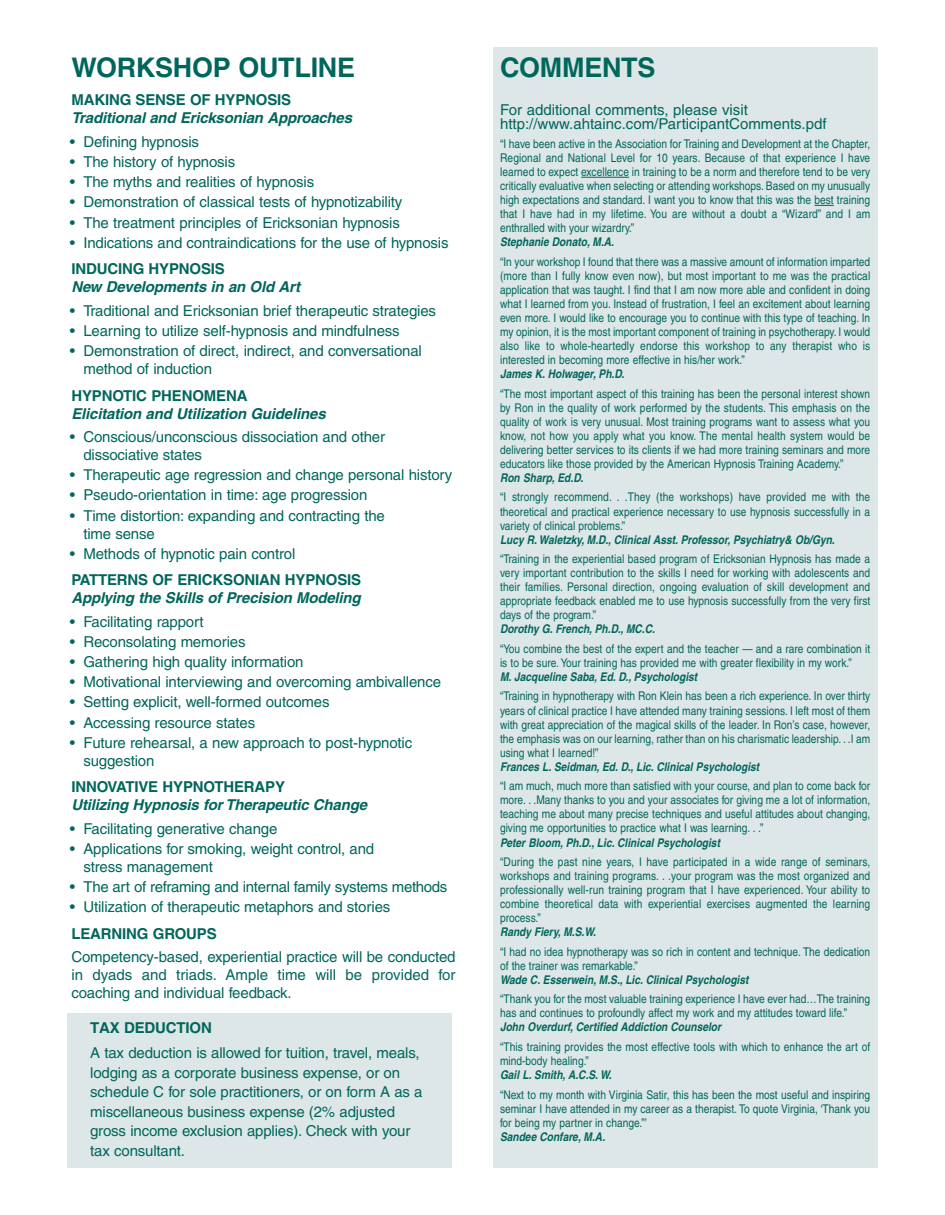
<style>
.page{position:relative;width:945px;height:1215px;background:#fff}
.page>*{position:absolute;margin:0;border:0;box-sizing:border-box;transform-origin:0 0}
.t1{font:700 27px "Helvetica";letter-spacing:-.01em;color:#00665c}
.t2{font:15px/18px "Helvetica";letter-spacing:-.01em;color:#00665c}
.t3{font:italic 700 15px "Helvetica";letter-spacing:-.01em;color:#00665c}
.t4{font:700 15px "Helvetica";letter-spacing:-.01em;color:#00665c}
.t5{font:12px/14.1px "Helvetica";color:#00665c;text-align:justify;scale:.85 1}
.t6{font:italic 700 12px "Helvetica";color:#00665c;scale:.85 1}
</style>
<div class="page">
<div style="left:493px;top:47px;width:385px;height:1121px;background:#dde7e7"></div>
<div style="left:68px;top:1013px;width:384px;height:154px;background:#dde7e7"></div>
<hr style="left:581px;top:177px;width:48px;height:1px;background:#00665c">
<svg style="left:815px;top:205px;width:19px;height:1px"></svg>
<h1 class="t1" style="left:71px;top:58px;width:285px">WORKSHOP OUTLINE</h1>
<p class="t4" style="left:71px;top:95px;width:221px">MAKING SENSE OF HYPNOSIS</p>
<p class="t3" style="left:71px;top:113px;width:282px">Traditional and Ericksonian Approaches</p>
<p class="t2" style="left:70px;top:134px;width:131px">• Defining hypnosis</p>
<p class="t2" style="left:70px;top:154px;width:167px">• The history of hypnosis</p>
<p class="t2" style="left:70px;top:174px;width:246px">• The myths and realities of hypnosis</p>
<p class="t2" style="left:70px;top:195px;width:334px">• Demonstration of classical tests of hypnotizability</p>
<p class="t2" style="left:70px;top:215px;width:332px">• The treatment principles of Ericksonian hypnosis</p>
<p class="t2" style="left:70px;top:235px;width:380px">• Indications and contraindications for the use of hypnosis</p>
<p class="t4" style="left:71px;top:264px;width:155px">INDUCING HYPNOSIS</p>
<p class="t3" style="left:71px;top:282px;width:230px">New Developments in an Old Art</p>
<p class="t2" style="left:70px;top:303px;width:368px">• Traditional and Ericksonian brief therapeutic strategies</p>
<p class="t2" style="left:70px;top:323px;width:331px">• Learning to utilize self-hypnosis and mindfulness</p>
<p class="t2" style="left:83px;top:343px;width:340px;text-indent:-13px">• Demonstration of direct, indirect, and conversational method of induction</p>
<p class="t4" style="left:71px;top:390px;width:178px">HYPNOTIC PHENOMENA</p>
<p class="t3" style="left:71px;top:408px;width:256px">Elicitation and Utilization Guidelines</p>
<p class="t2" style="left:83px;top:429px;width:303px;text-indent:-13px">• Conscious/unconscious dissociation and other dissociative states</p>
<p class="t2" style="left:70px;top:467px;width:384px">• Therapeutic age regression and change personal history</p>
<p class="t2" style="left:70px;top:488px;width:299px">• Pseudo-orientation in time: age progression</p>
<p class="t2" style="left:83px;top:508px;width:303px;text-indent:-13px">• Time distortion: expanding and contracting the time sense</p>
<p class="t2" style="left:70px;top:546px;width:227px">• Methods of hypnotic pain control</p>
<p class="t4" style="left:71px;top:575px;width:291px">PATTERNS OF ERICKSONIAN HYPNOSIS</p>
<p class="t3" style="left:71px;top:593px;width:291px">Applying the Skills of Precision Modeling</p>
<p class="t2" style="left:70px;top:614px;width:135px">• Facilitating rapport</p>
<p class="t2" style="left:70px;top:634px;width:177px">• Reconsolating memories</p>
<p class="t2" style="left:70px;top:654px;width:235px">• Gathering high quality information</p>
<p class="t2" style="left:70px;top:674px;width:373px">• Motivational interviewing and overcoming ambivallence</p>
<p class="t2" style="left:70px;top:695px;width:261px">• Setting explicit, well-formed outcomes</p>
<p class="t2" style="left:70px;top:715px;width:187px">• Accessing resource states</p>
<p class="t2" style="left:83px;top:735px;width:330px;text-indent:-13px">• Future rehearsal, a new approach to post-hypnotic suggestion</p>
<p class="t4" style="left:71px;top:782px;width:215px">INNOVATIVE HYPNOTHERAPY</p>
<p class="t3" style="left:71px;top:800px;width:297px">Utilizing Hypnosis for Therapeutic Change</p>
<p class="t2" style="left:70px;top:821px;width:209px">• Facilitating generative change</p>
<p class="t2" style="left:83px;top:841px;width:292px;text-indent:-14px">• Applications for smoking, weight control, and stress management</p>
<p class="t2" style="left:70px;top:879px;width:379px">• The art of reframing and internal family systems methods</p>
<p class="t2" style="left:70px;top:899px;width:322px">• Utilization of therapeutic metaphors and stories</p>
<p class="t4" style="left:71px;top:928px;width:147px">LEARNING GROUPS</p>
<p class="t2" style="left:71px;top:949px;width:386px;text-align:justify">Competency-based, experiential practice will be conducted in dyads and triads. Ample time will be provided for coaching and individual feedback.</p>
<p class="t4" style="left:90px;top:1023px;width:123px">TAX DEDUCTION</p>
<p class="t2" style="left:90px;top:1045px;width:334px;line-height:19.5px">A tax deduction is allowed for tuition, travel, meals, lodging as a corporate business expense, or on schedule C for sole practitioners, or on form A as a miscellaneous business expense (2% adjusted gross income exclusion applies). Check with your tax consultant.</p>
<h1 class="t1" style="left:500px;top:58px;width:157px">COMMENTS</h1>
<p class="t2" style="left:500px;top:104px;width:328px;line-height:14.1px">For additional comments, please visit http://www.ahtainc.com/ParticipantComments.pdf</p>
<p class="t5" style="left:500px;top:138px;width:437px">“I have been active in the Association for Training and Development at the Chapter, Regional and National Level for 10 years. Because of that experience I have learned to expect excellence in training to be a norm and therefore tend to be very critically evaluative when selecting or attending workshops. Based on my unusually high expectations and standard. I want you to know that this was the best training that I have had in my lifetime. You are without a doubt a “Wizard” and I am enthralled with your wizardry.”</p>
<p class="t6" style="left:500px;top:238px;width:136px">Stephanie Donato, M.A.</p>
<p class="t5" style="left:500px;top:256px;width:437px">“In your workshop I found that there was a massive amount of information imparted (more than I fully know even now), but most important to me was the practical application that was taught. I find that I am now more able and confident in doing what I learned from you. Instead of frustration, I feel an excitement about learning even more. I would like to encourage you to continue with this type of teaching. In my opinion, it is the most important component of training in psychotherapy. I would also like to whole-heartedly endorse this workshop to any therapist who is interested in becoming more effective in his/her work.”</p>
<p class="t6" style="left:500px;top:370px;width:148px">James K. Holwager, Ph.D.</p>
<p class="t5" style="left:500px;top:388px;width:437px">“The most important aspect of this training has been the personal interest shown by Ron in the quality of work performed by the students. This emphasis on the quality of work is very unusual. Most training programs want to assess what you know, not how you apply what you know. The mental health system would be delivering better services to its clients if we had more training seminars and more educators like those provided by the American Hypnosis Training Academy.”</p>
<p class="t6" style="left:500px;top:473px;width:99px">Ron Sharp, Ed.D.</p>
<p class="t5" style="left:500px;top:491px;width:437px">“I strongly recommend. . .They (the workshops) have provided me with the theoretical and practical experience necessary to use hypnosis successfully in a variety of clinical problems.”</p>
<p class="t6" style="left:500px;top:535px;width:395px">Lucy R. Waletzky, M.D., Clinical Asst. Professor, Psychiatry&amp; Ob/Gyn.</p>
<p class="t5" style="left:500px;top:553px;width:437px">“Training in the experiential based program of Ericksonian Hypnosis has made a very important contribution to the skills I need for working with adolescents and their families. Personal direction, ongoing evaluation of skill development and appropriate feedback enabled me to use hypnosis successfully from the very first days of the program.”</p>
<p class="t6" style="left:500px;top:625px;width:184px">Dorothy G. French, Ph.D., MC.C.</p>
<p class="t5" style="left:500px;top:643px;width:437px">“You combine the best of the expert and the teacher — and a rare combination it is to be sure. Your training has provided me with greater flexibility in my work.”</p>
<p class="t6" style="left:500px;top:672px;width:234px">M. Jacqueline Saba, Ed. D., Psychologist</p>
<p class="t5" style="left:500px;top:690px;width:437px">“Training in hypnotherapy with Ron Klein has been a rich experience. In over thirty years of clinical practice I have attended many training sessions. I left most of them with great appreciation of the magical skills of the leader. In Ron’s case, however, the emphasis was on our learning, rather than on his charismatic leadership. . .I am using what I learned!”</p>
<p class="t6" style="left:500px;top:762px;width:306px">Frances L. Seidman, Ed. D., Lic. Clinical Psychologist</p>
<p class="t5" style="left:500px;top:780px;width:437px">“I am much, much more than satisfied with your course, and plan to come back for more. . .Many thanks to you and your associates for giving me a lot of information, teaching me about many precise techniques and useful attitudes about changing, giving me opportunities to practice what I was learning. . .”</p>
<p class="t6" style="left:500px;top:838px;width:260px">Peter Bloom, Ph.D., Lic. Clinical Psychologist</p>
<p class="t5" style="left:500px;top:856px;width:437px">“During the past nine years, I have participated in a wide range of seminars, workshops and training programs. . .your program was the most organized and professionally well-run training program that I have experienced. Your ability to combine theoretical data with experiential exercises augmented the learning process.”</p>
<p class="t6" style="left:500px;top:928px;width:114px">Randy Fiery, M.S.W.</p>
<p class="t5" style="left:500px;top:946px;width:437px">“I had no idea hypnotherapy was so rich in content and technique. The dedication of the trainer was remarkable.”</p>
<p class="t6" style="left:500px;top:975px;width:294px">Wade C. Esserwein, M.S., Lic. Clinical Psychologist</p>
<p class="t5" style="left:500px;top:993px;width:437px">“Thank you for the most valuable training experience I have ever had…The training has and continues to profoundly affect my work and my attitudes toward life.”</p>
<p class="t6" style="left:500px;top:1023px;width:261px">John Overdurf, Certified Addiction Counselor</p>
<p class="t5" style="left:500px;top:1041px;width:437px">“This training provides the most effective tools with which to enhance the art of mind-body healing.”</p>
<p class="t6" style="left:500px;top:1070px;width:133px">Gail L. Smith, A.C.S. W.</p>
<p class="t5" style="left:500px;top:1088px;width:437px">“Next to my month with Virginia Satir, this has been the most useful and inspiring seminar I have attended in my career as a therapist. To quote Virginia, ‘Thank you for being my partner in change.”’</p>
<p class="t6" style="left:500px;top:1132px;width:125px">Sandee Confare, M.A.</p>
</div>
